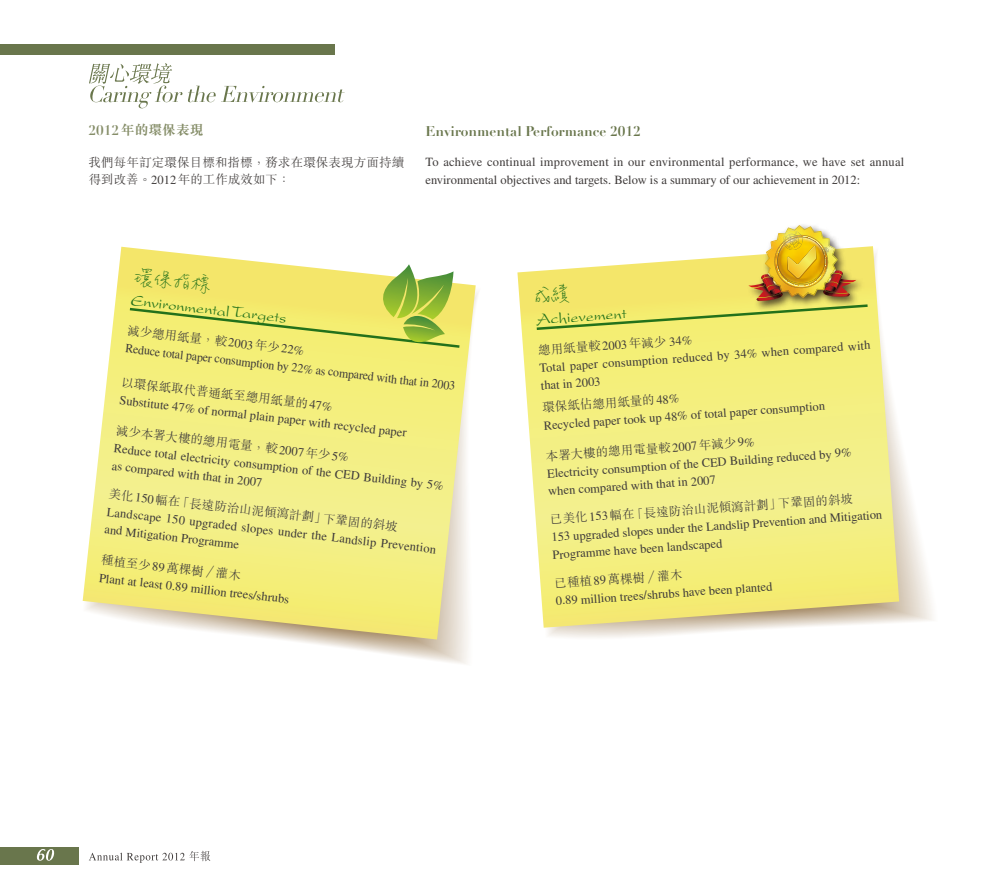
<style>
.page{position:relative;width:993px;height:886px;background:#fff}
.page>*{position:absolute;margin:0;border:0;box-sizing:border-box;transform-origin:0 0}
.t1{font:300 22.5px "M Ling Wai PHK";color:#23711b}
.t2{font:16.25px "Present LT Std";color:#23711b}
.t3{font:700 13.75px "Didot";color:#69764c}
.t4{font:700 13.75px "M Sung HK";color:#858d68}
.t5{font:12.5px/17.5px "Times LT Std";color:#3f3b3a}
.t6{font:300 12.5px/17.5px "M Sung HK";letter-spacing:.01em;color:#3f3b3a}
.t7{font:12.5px "Times LT Std";color:#3f3b3a;scale:.95 1}
.s1{font-family:"Didot LT Std"}
.s2{font-family:"Times LT Std";font-weight:400}
.s3{font-family:"M Sung HK";font-weight:300}
</style>
<div class="page">
<svg style="left:89px;top:851px;width:121px;height:12px"></svg>
<svg style="left:89px;top:63px;width:255px;height:45px"></svg>
<div style="left:0;top:44px;width:335px;height:11px;background:#69764c"></div>
<div style="left:0;top:847px;width:78px;height:18px;background:#69764c"></div>
<svg style="left:83px;top:247px;width:392px;height:392px;background:#f3ef95"></svg>
<svg style="left:517px;top:246px;width:381px;height:382px;background:#f2ed8b"></svg>
<svg style="left:127px;top:264px;width:335px;height:85px;background:#e1e16d"></svg>
<svg style="left:36px;top:849px;width:19px;height:12px"></svg>
<svg style="left:534px;top:226px;width:335px;height:105px"></svg>
<p class="t4" style="left:89px;top:123px;width:116px"><span class="s1">2012</span>年的環保表現</p>
<p class="t6" style="left:89px;top:153px;width:317px">我們每年訂定環保目標和指標，務求在環保表現方面持續得到改善。<span class="s2">2012</span>年的工作成效如下：</p>
<p class="t3" style="left:425px;top:123px;width:216px">Environmental Performance 2012</p>
<p class="t5" style="left:425px;top:153px;width:480px">To achieve continual improvement in our environmental performance, we have set annual environmental objectives and targets. Below is a summary of our achievement in 2012:</p>
<p class="t1" style="left:135px;top:263px;width:80px;rotate:7deg">環保指標</p>
<p class="t2" style="left:132px;top:292px;width:158px;rotate:6deg">Environmental Targets</p>
<p class="t5" style="left:128px;top:322px;width:203px;line-height:17.9px;rotate:6deg"><span class="s3">減少總用紙量，較</span>2003<span class="s3">年少</span>22%<br>Reduce total paper consumption by 22% as</p>
<p class="t6" style="left:122px;top:373px;width:213px;rotate:6deg">以環保紙取代普通紙至總用紙量的<span class="s2">47%</span></p>
<p class="t7" style="left:329px;top:365px;width:136px;rotate:6deg">compared with that in 2003</p>
<p class="t5" style="left:120px;top:392px;width:290px;rotate:6deg">Substitute 47% of normal plain paper with recycled paper</p>
<p class="t5" style="left:115px;top:440px;width:119px;rotate:6deg">Reduce total electricity</p>
<p class="t6" style="left:117px;top:422px;width:235px;rotate:6deg">減少本署大樓的總用電量，較<span class="s2">2007</span>年少<span class="s2">5%</span></p>
<p class="t5" style="left:113px;top:457px;width:153px;rotate:6deg">as compared with that in 2007</p>
<p class="t5" style="left:235px;top:454px;width:212px;rotate:6deg">consumption of the CED Building by 5%</p>
<p class="t5" style="left:109px;top:485px;width:186px;line-height:18px;rotate:6deg"><span class="s3">美化</span>150<span class="s3">幅在<br></span>Landscape 150 upgraded slopes un</p>
<p class="t6" style="left:178px;top:493px;width:151px;rotate:6deg">「長遠防治山泥傾瀉計劃」</p>
<p class="t5" style="left:105px;top:521px;width:137px;rotate:6deg">and Mitigation Programme</p>
<p class="t5" style="left:293px;top:507px;width:148px;text-indent:31px;rotate:6deg"><span class="s3">下鞏固的斜坡<br></span>der the Landslip Prevention</p>
<p class="t6" style="left:102px;top:551px;width:142px;rotate:6deg">種植至少<span class="s2">89</span>萬棵樹／灌木</p>
<p class="t5" style="left:100px;top:570px;width:193px;rotate:6deg">Plant at least 0.89 million trees/shrubs</p>
<p class="t2" style="left:535px;top:310px;width:92px;rotate:-4deg">Achievement</p>
<p class="t5" style="left:537px;top:342px;width:333px;rotate:-4deg"><span class="s3">總用紙量較</span>2003<span class="s3">年減少</span> 34%<br>Total paper consumption reduced by 34% when compared with that in 2003</p>
<p class="t5" style="left:541px;top:399px;width:283px;rotate:-4deg"><span class="s3">環保紙佔總用紙量的</span>48%<br>Recycled paper took up 48% of total paper consumption</p>
<p class="t5" style="left:545px;top:448px;width:306px;rotate:-4deg"><span class="s3">本署大樓的總用電量較</span>2007<span class="s3">年減少</span>9%<br>Electricity consumption of the CED Building reduced by 9% when compared with that in 2007</p>
<p class="t6" style="left:777px;top:494px;width:76px;rotate:-4deg">下鞏固的斜坡</p>
<p class="t5" style="left:549px;top:511px;width:333px;rotate:-4deg"><span class="s3">已美化</span>153<span class="s3">幅在「長遠防治山泥傾瀉計劃」<br></span>153 upgraded slopes under the Landslip Prevention and Mitigation<br>Programme have been landscaped</p>
<p class="t5" style="left:554px;top:575px;width:218px;rotate:-4deg"><span class="s3">已種植</span>89<span class="s3">萬棵樹／灌木<br></span>0.89 million trees/shrubs have been planted</p>
</div>
